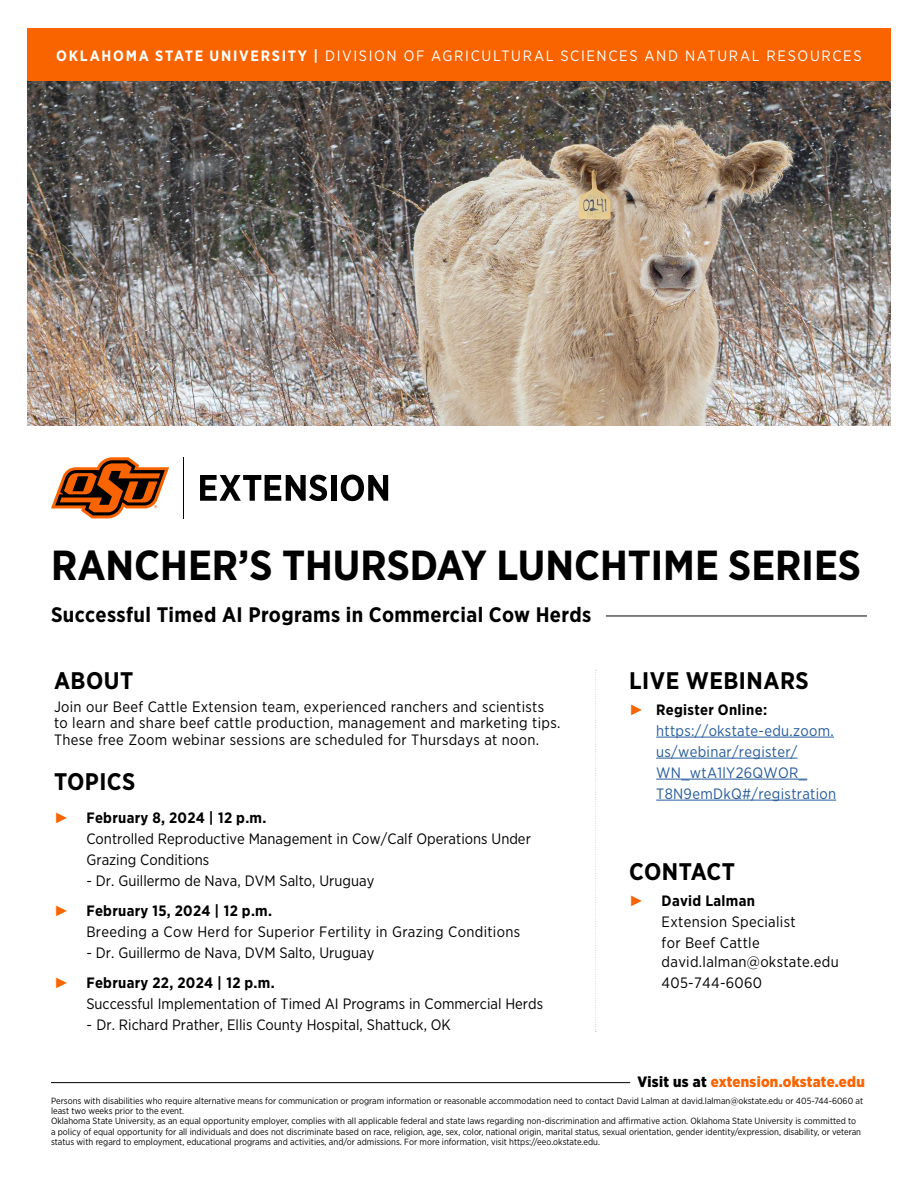
<style>
.page{position:relative;width:918px;height:1188px;background:#fff}
.page>*{position:absolute;margin:0;border:0;box-sizing:border-box;transform-origin:0 0}
.t1{font:700 42px "Gotham Narrow";color:#000}
.t2{font:700 24px "Gotham Narrow";letter-spacing:.02em;color:#000}
.t3{font:700 21px "Gotham Narrow";letter-spacing:.02em;color:#000}
.t4{font:15px/21px "Gotham Narrow";color:#000}
.t5{font:15px/21px "Gotham Narrow";letter-spacing:.02em;color:#000}
.t6{font:15px/21px "Gotham Narrow";letter-spacing:.02em;color:#275b9b}
.t7{font:15px "Gotham Narrow";letter-spacing:.11em;color:#fff}
.t8{font:900 15px "Gotham Narrow";letter-spacing:.02em;color:#fa6400}
.t9{font:9px/10.5px "Gotham Narrow";color:#000}
.s1{font-weight:700}
.s2{font-family:"Arial";color:#fa6400}
.s3{font-weight:700;color:#000}
.s4{color:#000}
</style>
<div class="page">
<div style="left:27px;top:28px;width:864px;height:54px;background:#fa6400"></div>
<hr style="left:606px;top:616px;width:261px;height:1px;background:#000">
<hr style="left:183px;top:457px;width:1px;height:61px;background:#000">
<svg style="left:51px;top:457px;width:118px;height:61px"></svg>
<svg style="left:200px;top:475px;width:127px;height:26px"></svg>
<div style="left:331px;top:475px;width:5px;height:26px;background:#000"></div>
<svg style="left:341px;top:475px;width:47px;height:26px"></svg>
<img style="left:27px;top:82px;width:864px;height:344px">
<hr style="left:656px;top:737px;width:178px;height:1px;background:#275b9b">
<hr style="left:656px;top:758px;width:142px;height:1px;background:#275b9b">
<hr style="left:656px;top:779px;width:151px;height:1px;background:#275b9b">
<hr style="left:656px;top:800px;width:180px;height:1px;background:#275b9b">
<svg style="left:595px;top:670px;width:1px;height:362px"></svg>
<hr style="left:51px;top:1082px;width:579px;height:1px;background:#000">
<h3 class="t7" style="left:56px;top:46px;width:807px"><span class="s1">OKLAHOMA STATE UNIVERSITY |</span> DIVISION OF AGRICULTURAL SCIENCES AND NATURAL RESOURCES</h3>
<h1 class="t1" style="left:51px;top:538px;width:812px">RANCHER’S THURSDAY LUNCHTIME SERIES</h1>
<h3 class="t3" style="left:51px;top:601px;width:542px">Successful Timed AI Programs in Commercial Cow Herds</h3>
<h2 class="t2" style="left:54px;top:665px;width:81px">ABOUT</h2>
<h3 class="t5" style="left:54px;top:698px;width:508px;line-height:16.5px">Join our Beef Cattle Extension team, experienced ranchers and scientists to learn and share beef cattle production, management and marketing tips.<br>These free Zoom webinar sessions are scheduled for Thursdays at noon.</h3>
<h2 class="t2" style="left:54px;top:766px;width:83px">TOPICS</h2>
<h3 class="t4" style="left:86px;top:806px;width:446px;text-indent:-32px"><span class="s2">►</span> <span class="s1">February 8, 2024 | 12 p.m.<br></span>Controlled Reproductive Management in Cow/Calf Operations Under<br>Grazing Conditions</h3>
<h3 class="t4" style="left:54px;top:865px;width:322px;line-height:30px;text-indent:32px">- Dr. Guillermo de Nava, DVM Salto, Uruguay <span class="s2">►</span> <span class="s1">February 15, 2024 | 12 p.m.</span></h3>
<h3 class="t5" style="left:86px;top:920px;width:435px">Breeding a Cow Herd for Superior Fertility in Grazing Conditions</h3>
<h3 class="t4" style="left:54px;top:937px;width:322px;line-height:30px;text-indent:32px">- Dr. Guillermo de Nava, DVM Salto, Uruguay <span class="s2">►</span> <span class="s1">February 22, 2024 | 12 p.m.</span></h3>
<h3 class="t4" style="left:86px;top:992px;width:458px">Successful Implementation of Timed AI Programs in Commercial Herds</h3>
<h3 class="t4" style="left:86px;top:1013px;width:366px">- Dr. Richard Prather, Ellis County Hospital, Shattuck, OK</h3>
<h2 class="t2" style="left:629px;top:665px;width:181px">LIVE WEBINARS</h2>
<h3 class="t6" style="left:656px;top:699px;width:181px;text-indent:-27px"><span class="s2">►</span> <span class="s3">Register Online: </span>https://okstate-edu.zoom. us/webinar/register/<br>WN_wtA1lY26QWOR_<br>T8N9emDkQ#/registration</h3>
<h2 class="t2" style="left:629px;top:857px;width:107px">CONTACT</h2>
<h3 class="t5" style="left:662px;top:890px;width:135px;text-indent:-32px"><span class="s2">►</span> <span class="s1">David Lalman<br></span>Extension Specialist for Beef Cattle</h3>
<h3 class="t5" style="left:662px;top:951px;width:179px">david.lalman@okstate.edu<br>405-744-6060</h3>
<h3 class="t8" style="left:638px;top:1072px;width:229px"><span class="s4">Visit us at</span> extension.okstate.edu</h3>
<p class="t9" style="left:51px;top:1116px;width:812px">Oklahoma State University, as an equal opportunity employer, complies with all applicable federal and state laws regarding non-discrimination and affirmative action. Oklahoma State University is committed to a policy of equal opportunity for all individuals and does not discriminate based on race, religion, age, sex, color, national origin, marital status, sexual orientation, gender identity/expression, disability, or veteran status with regard to employment, educational programs and activities, and/or admissions. For more information, visit https://eeo.okstate.edu.</p>
<p class="t9" style="left:51px;top:1095px;width:814px">Persons with disabilities who require alternative means for communication or program information or reasonable accommodation need to contact David Lalman at david.lalman@okstate.edu or 405-744-6060 at least two weeks prior to the event.</p>
</div>
